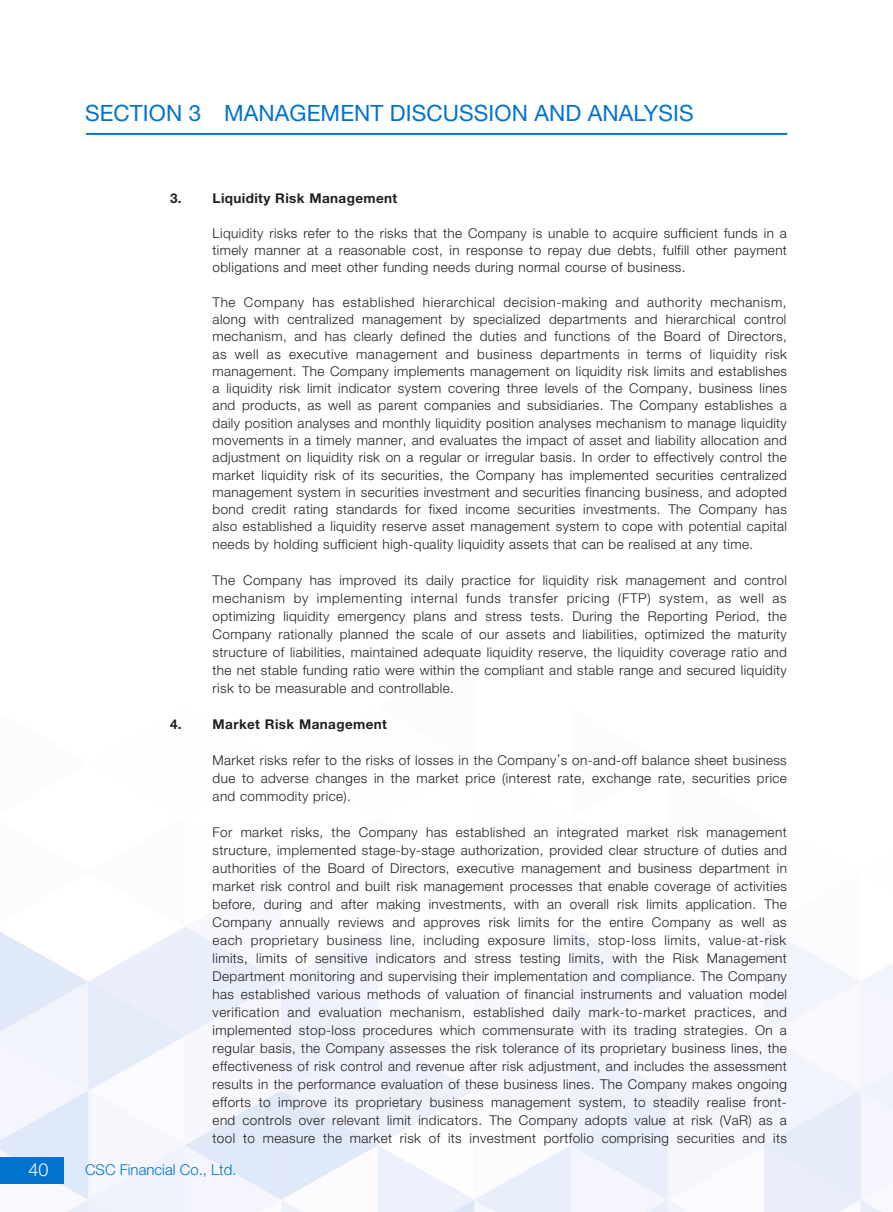
<style>
.page{position:relative;width:893px;height:1212px;background:#fff}
.page>*{position:absolute;margin:0;border:0;box-sizing:border-box;transform-origin:0 0}
.t1{font:22.5px "Helvetica Neue LT Std";letter-spacing:.005em;color:#0073ce}
.t2{font:300 18px "Helvetica Neue LT Std";color:#fff}
.t3{font:300 15px "Helvetica Neue LT Std";color:#0073ce}
.t4{font:300 13.5px/18px "Helvetica Neue LT Std";letter-spacing:.03em;color:#231f20;text-align:justify}
.t5{font:700 13.5px "Helvetica Neue LT Std";letter-spacing:.03em;color:#231f20}
</style>
<div class="page">
<img style="left:0;top:132px;width:893px;height:1080px">
<div style="left:0;top:1157px;width:64px;height:26px;background:#0073ce"></div>
<hr style="left:86px;top:133px;width:701px;height:2px;background:#0073ce">
<h1 class="t1" style="left:85px;top:99px;width:610px">SECTION 3 MANAGEMENT DISCUSSION AND ANALYSIS</h1>
<p class="t5" style="left:170px;top:190px;width:229px">3. Liquidity Risk Management</p>
<p class="t4" style="left:213px;top:224px;width:576px;line-height:17.2px">Liquidity risks refer to the risks that the Company is unable to acquire sufficient funds in a timely manner at a reasonable cost, in response to repay due debts, fulfill other payment obligations and meet other funding needs during normal course of business.</p>
<p class="t4" style="left:213px;top:293px;width:576px;line-height:17.2px">The Company has established hierarchical decision-making and authority mechanism, along with centralized management by specialized departments and hierarchical control mechanism, and has clearly defined the duties and functions of the Board of Directors, as well as executive management and business departments in terms of liquidity risk management. The Company implements management on liquidity risk limits and establishes a liquidity risk limit indicator system covering three levels of the Company, business lines and products, as well as parent companies and subsidiaries. The Company establishes a daily position analyses and monthly liquidity position analyses mechanism to manage liquidity movements in a timely manner, and evaluates the impact of asset and liability allocation and adjustment on liquidity risk on a regular or irregular basis. In order to effectively control the market liquidity risk of its securities, the Company has implemented securities centralized management system in securities investment and securities financing business, and adopted bond credit rating standards for fixed income securities investments. The Company has also established a liquidity reserve asset management system to cope with potential capital needs by holding sufficient high-quality liquidity assets that can be realised at any time.</p>
<p class="t4" style="left:213px;top:570px;width:576px">The Company has improved its daily practice for liquidity risk management and control mechanism by implementing internal funds transfer pricing (FTP) system, as well as optimizing liquidity emergency plans and stress tests. During the Reporting Period, the Company rationally planned the scale of our assets and liabilities, optimized the maturity structure of liabilities, maintained adequate liquidity reserve, the liquidity coverage ratio and the net stable funding ratio were within the compliant and stable range and secured liquidity risk to be measurable and controllable.</p>
<p class="t5" style="left:170px;top:715px;width:218px">4. Market Risk Management</p>
<p class="t4" style="left:213px;top:750px;width:576px">Market risks refer to the risks of losses in the Company’s on-and-off balance sheet business due to adverse changes in the market price (interest rate, exchange rate, securities price and commodity price).</p>
<p class="t4" style="left:213px;top:822px;width:576px">For market risks, the Company has established an integrated market risk management structure, implemented stage-by-stage authorization, provided clear structure of duties and authorities of the Board of Directors, executive management and business department in market risk control and built risk management processes that enable coverage of activities before, during and after making investments, with an overall risk limits application. The Company annually reviews and approves risk limits for the entire Company as well as each proprietary business line, including exposure limits, stop-loss limits, value-at-risk limits, limits of sensitive indicators and stress testing limits, with the Risk Management Department monitoring and supervising their implementation and compliance. The Company has established various methods of valuation of financial instruments and valuation model verification and evaluation mechanism, established daily mark-to-market practices, and implemented stop-loss procedures which commensurate with its trading strategies. On a regular basis, the Company assesses the risk tolerance of its proprietary business lines, the effectiveness of risk control and revenue after risk adjustment, and includes the assessment results in the performance evaluation of these business lines. The Company makes ongoing efforts to improve its proprietary business management system, to steadily realise front&shy;end controls over relevant limit indicators. The Company adopts value at risk (VaR) as a tool to measure the market risk of its investment portfolio comprising securities and its</p>
<h2 class="t2" style="left:28px;top:1159px;width:22px">40</h2>
<p class="t3" style="left:85px;top:1160px;width:153px">CSC Financial Co., Ltd.</p>
</div>
